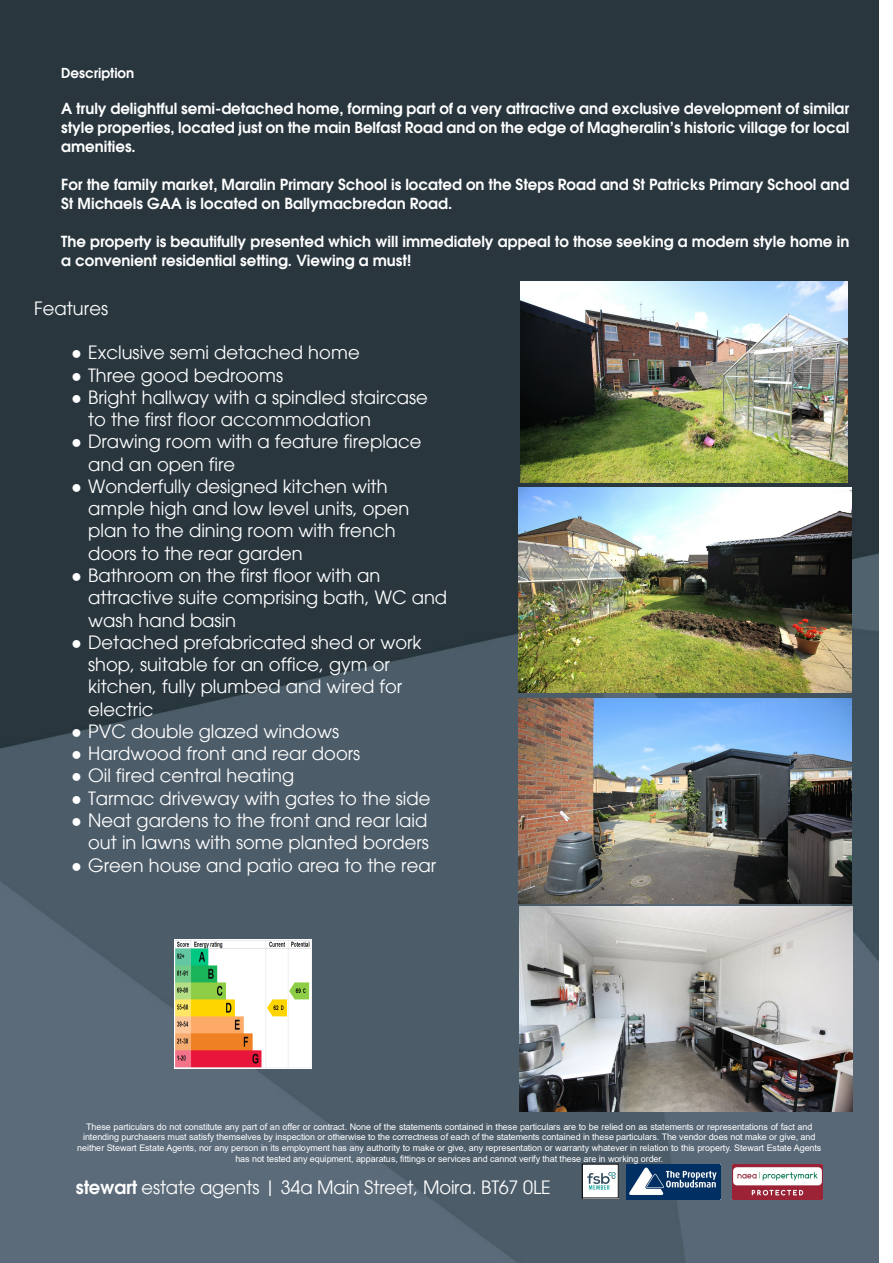
<style>
.page{position:relative;width:893px;height:1263px;background:#fff}
.page>*{position:absolute;margin:0;border:0;box-sizing:border-box;transform-origin:0 0}
.t1{font:18px/22.2px "Avant Garde";color:#fff}
.t2{font:600 15px/19px "Avant Garde";color:#fff}
.t3{font:600 13.5px "Avant Garde";color:#fff}
.t4{font:9px/10.8px "Arial";letter-spacing:-.015em;color:#fff;text-align:center}
.s1{font-family:"Times New Roman"}
.s2{font-weight:600}
</style>
<div class="page">
<img style="left:1px;top:1px;width:877px;height:1262px">
<img style="left:627px;top:1165px;width:93px;height:34px">
<img style="left:584px;top:1166px;width:32px;height:30px">
<img style="left:732px;top:1165px;width:91px;height:34px">
<img style="left:174px;top:939px;width:137px;height:129px">
<img style="left:521px;top:281px;width:326px;height:201px">
<img style="left:518px;top:488px;width:333px;height:205px">
<img style="left:519px;top:699px;width:333px;height:205px">
<img style="left:519px;top:906px;width:333px;height:205px">
<p class="t3" style="left:61px;top:68px;width:75px">Description</p>
<p class="t2" style="left:61px;top:100px;width:790px;text-align:justify">A truly delightful semi-detached home, forming part of a very attractive and exclusive development of similar style properties, located just on the main Belfast Road and on the edge of Magheralin’s historic village for local amenities.</p>
<p class="t2" style="left:61px;top:176px;width:790px">For the family market, Maralin Primary School is located on the Steps Road and St Patricks Primary School and<br>St Michaels GAA is located on Ballymacbredan Road.</p>
<p class="t2" style="left:61px;top:233px;width:790px">The property is beautifully presented which will immediately appeal to those seeking a modern style home in a convenient residential setting. Viewing a must!</p>
<p class="t1" style="left:34px;top:299px;width:75px">Features</p>
<p class="t1" style="left:71px;top:343px;width:290px"><span class="s1">●</span> Exclusive semi detached home</p>
<p class="t1" style="left:71px;top:365px;width:213px"><span class="s1">●</span> Three good bedrooms</p>
<p class="t1" style="left:88px;top:388px;width:341px;text-indent:-17px"><span class="s1">●</span> Bright hallway with a spindled staircase to the first floor accommodation</p>
<p class="t1" style="left:88px;top:432px;width:335px;text-indent:-17px"><span class="s1">●</span> Drawing room with a feature fireplace and an open fire</p>
<p class="t1" style="left:88px;top:477px;width:323px;text-indent:-17px"><span class="s1">●</span> Wonderfully designed kitchen with ample high and low level units, open plan to the dining room with french doors to the rear garden</p>
<p class="t1" style="left:88px;top:566px;width:361px;text-indent:-17px"><span class="s1">●</span> Bathroom on the first floor with an attractive suite comprising bath, WC and wash hand basin</p>
<p class="t1" style="left:88px;top:633px;width:335px;text-indent:-17px"><span class="s1">●</span> Detached prefabricated shed or work shop, suitable for an office, gym or kitchen, fully plumbed and wired for electric</p>
<p class="t1" style="left:71px;top:722px;width:269px"><span class="s1">●</span> PVC double glazed windows</p>
<p class="t1" style="left:71px;top:744px;width:290px"><span class="s1">●</span> Hardwood front and rear doors</p>
<p class="t1" style="left:71px;top:766px;width:225px"><span class="s1">●</span> Oil fired central heating</p>
<p class="t1" style="left:71px;top:789px;width:361px"><span class="s1">●</span> Tarmac driveway with gates to the side</p>
<p class="t1" style="left:71px;top:811px;width:359px;text-align:right"><span class="s1">●</span> Neat gardens to the front and rear laid out in lawns with some planted borders</p>
<p class="t1" style="left:71px;top:855px;width:366px"><span class="s1">●</span> Green house and patio area to the rear</p>
<p class="t4" style="left:77px;top:1122px;width:746px">These particulars do not constitute any part of an offer or contract. None of the statements contained in these particulars are to be relied on as statements or representations of fact and intending purchasers must satisfy themselves by inspection or otherwise to the correctness of each of the statements contained in these particulars. The vendor does not make or give, and neither Stewart Estate Agents, nor any person in its employment has any authority to make or give, any representation or warranty whatever in relation to this property. Stewart Estate Agents has not tested any equipment, apparatus, fittings or services and cannot verify that these are in working order.</p>
<p class="t1" style="left:76px;top:1177px;width:476px"><span class="s2">stewart</span> estate agents | 34a Main Street, Moira. BT67 0LE</p>
</div>
